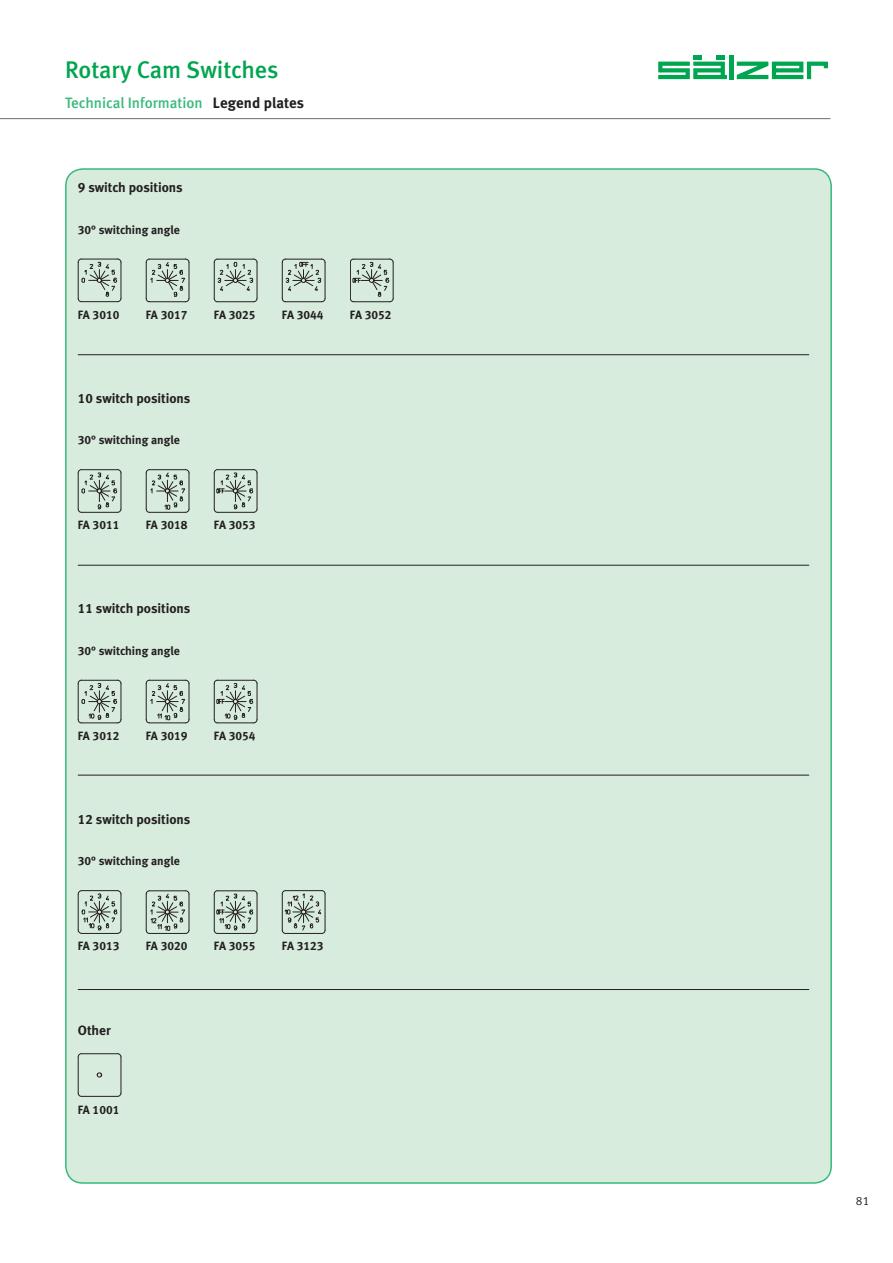
<style>
.page{position:relative;width:893px;height:1263px;background:#fff}
.page>*{position:absolute;margin:0;border:0;box-sizing:border-box;transform-origin:0 0}
.t1{font:24px "Meta Medium LF";color:#00a54f}
.t2{font:15px "Meta Medium LF";color:#39b97a}
.t3{font:13.5px "Meta Bold LF";color:#231f20}
.t4{font:12px "Meta Bold LF";color:#231f20}
.t5{font:12px "Meta Normal LF";color:#231f20}
.s1{font-family:"Meta Bold LF";color:#231f20}
</style>
<div class="page">
<svg style="left:658px;top:55px;width:69px;height:24px"></svg>
<div style="left:729px;top:55px;width:5px;height:24px;background:#00a54f"></div>
<svg style="left:737px;top:62px;width:91px;height:17px"></svg>
<hr style="left:0;top:118px;width:830px;height:1px;background:#6c6d70">
<div style="left:66px;top:169px;width:765px;height:1014px;background:#d8ecdd;border-radius:17px"></div>
<svg style="left:77px;top:258px;width:45px;height:44px"></svg>
<svg style="left:145px;top:258px;width:45px;height:44px"></svg>
<hr style="left:214px;top:262px;width:1px;height:36px;background:#231f20">
<hr style="left:257px;top:262px;width:1px;height:36px;background:#231f20">
<hr style="left:218px;top:301px;width:36px;height:1px;background:#231f20">
<svg style="left:214px;top:259px;width:43px;height:32px"></svg>
<hr style="left:286px;top:301px;width:36px;height:1px;background:#231f20">
<hr style="left:325px;top:262px;width:1px;height:36px;background:#231f20">
<hr style="left:282px;top:262px;width:1px;height:36px;background:#231f20">
<svg style="left:281px;top:258px;width:45px;height:33px"></svg>
<svg style="left:350px;top:259px;width:44px;height:43px"></svg>
<svg style="left:77px;top:469px;width:45px;height:44px"></svg>
<svg style="left:145px;top:469px;width:45px;height:44px"></svg>
<hr style="left:218px;top:512px;width:36px;height:1px;background:#231f20">
<hr style="left:257px;top:473px;width:1px;height:36px;background:#231f20">
<svg style="left:214px;top:469px;width:43px;height:43px"></svg>
<svg style="left:77px;top:679px;width:45px;height:44px"></svg>
<svg style="left:145px;top:679px;width:45px;height:44px"></svg>
<hr style="left:257px;top:683px;width:1px;height:36px;background:#231f20">
<svg style="left:214px;top:679px;width:43px;height:44px"></svg>
<svg style="left:77px;top:890px;width:45px;height:44px"></svg>
<svg style="left:145px;top:890px;width:45px;height:44px"></svg>
<hr style="left:218px;top:933px;width:36px;height:1px;background:#231f20">
<hr style="left:257px;top:894px;width:1px;height:36px;background:#231f20">
<svg style="left:214px;top:890px;width:43px;height:43px"></svg>
<hr style="left:78px;top:1057px;width:1px;height:36px;background:#231f20">
<hr style="left:81px;top:1053px;width:37px;height:1px;background:#231f20">
<hr style="left:121px;top:1057px;width:1px;height:36px;background:#231f20">
<hr style="left:81px;top:1096px;width:37px;height:1px;background:#231f20">
<svg style="left:97px;top:1072px;width:5px;height:5px"></svg>
<svg style="left:117px;top:1092px;width:5px;height:5px"></svg>
<svg style="left:117px;top:1053px;width:5px;height:4px"></svg>
<svg style="left:77px;top:1053px;width:5px;height:4px"></svg>
<svg style="left:77px;top:1092px;width:5px;height:5px"></svg>
<svg style="left:282px;top:890px;width:44px;height:44px"></svg>
<hr style="left:78px;top:354px;width:731px;height:1px;background:#231f20">
<hr style="left:78px;top:565px;width:731px;height:1px;background:#231f20">
<hr style="left:78px;top:775px;width:731px;height:1px;background:#231f20">
<hr style="left:78px;top:989px;width:731px;height:1px;background:#231f20">
<h1 class="t1" style="left:65px;top:60px;width:215px">Rotary Cam Switches</h1>
<p class="t2" style="left:65px;top:96px;width:240px">Technical Information <span class="s1">Legend plates</span></p>
<p class="t3" style="left:78px;top:182px;width:106px">9 switch positions</p>
<p class="t4" style="left:78px;top:225px;width:103px">30° switching angle</p>
<p class="t4" style="left:78px;top:310px;width:43px">FA 3010</p>
<p class="t4" style="left:146px;top:310px;width:43px">FA 3017</p>
<p class="t4" style="left:214px;top:310px;width:43px">FA 3025</p>
<p class="t4" style="left:282px;top:310px;width:43px">FA 3044</p>
<p class="t4" style="left:350px;top:310px;width:43px">FA 3052</p>
<p class="t3" style="left:78px;top:393px;width:114px">10 switch positions</p>
<p class="t4" style="left:78px;top:435px;width:103px">30° switching angle</p>
<p class="t4" style="left:78px;top:520px;width:43px">FA 3011</p>
<p class="t4" style="left:146px;top:520px;width:43px">FA 3018</p>
<p class="t4" style="left:214px;top:520px;width:43px">FA 3053</p>
<p class="t3" style="left:78px;top:603px;width:114px">11 switch positions</p>
<p class="t4" style="left:78px;top:646px;width:103px">30° switching angle</p>
<p class="t4" style="left:78px;top:731px;width:43px">FA 3012</p>
<p class="t4" style="left:146px;top:731px;width:43px">FA 3019</p>
<p class="t4" style="left:214px;top:731px;width:43px">FA 3054</p>
<p class="t3" style="left:78px;top:814px;width:114px">12 switch positions</p>
<p class="t4" style="left:78px;top:856px;width:103px">30° switching angle</p>
<p class="t4" style="left:78px;top:941px;width:43px">FA 3013</p>
<p class="t4" style="left:146px;top:941px;width:43px">FA 3020</p>
<p class="t4" style="left:214px;top:941px;width:43px">FA 3055</p>
<p class="t4" style="left:282px;top:941px;width:43px">FA 3123</p>
<p class="t3" style="left:78px;top:1024px;width:34px">Other</p>
<p class="t4" style="left:78px;top:1105px;width:43px">FA 1001</p>
<p class="t5" style="left:856px;top:1196px;width:15px">81</p>
</div>
